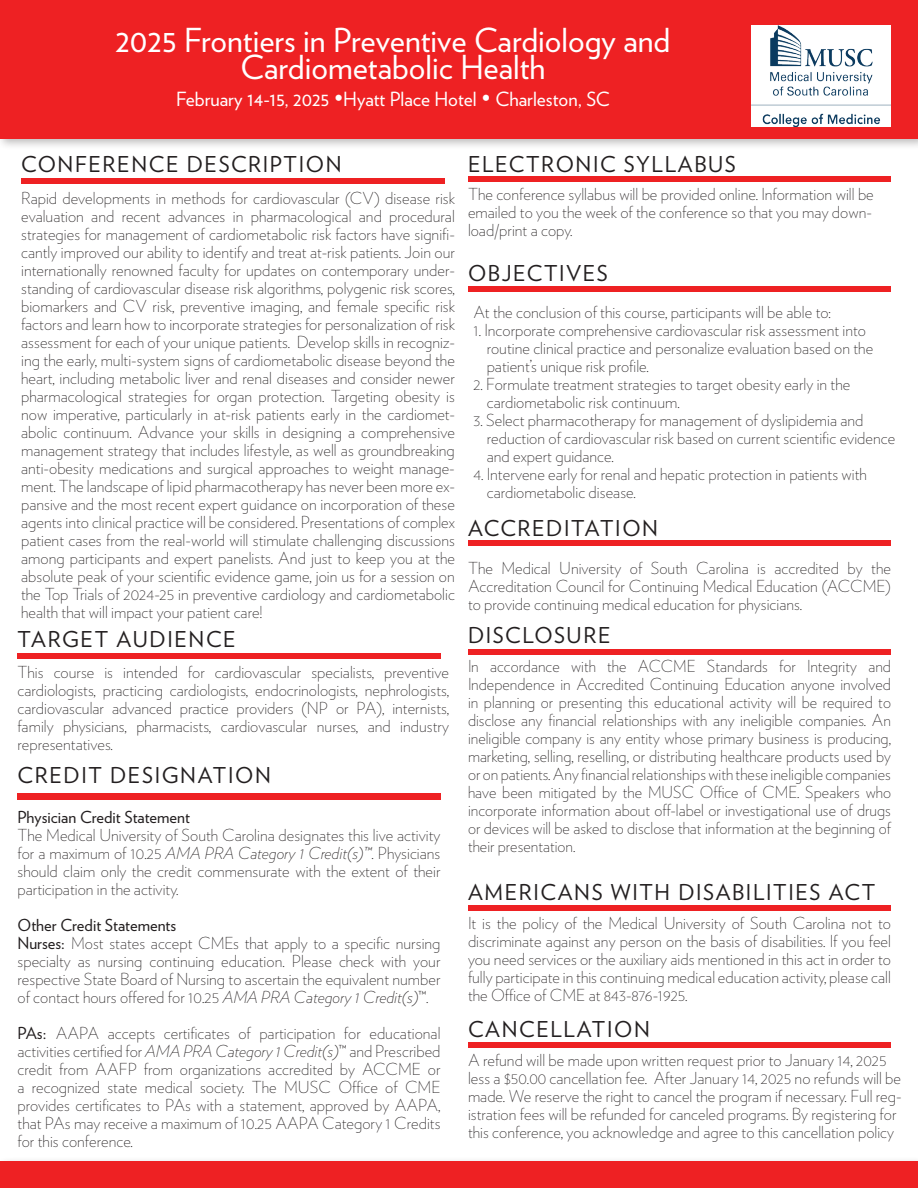
<style>
.page{position:relative;width:918px;height:1188px;background:#fff}
.page>*{position:absolute;margin:0;border:0;box-sizing:border-box;transform-origin:0 0}
.t1{font:33px/27px "Verlag";color:#fff;text-align:center}
.t2{font:21.75px "Verlag";letter-spacing:.075em;color:#231f20}
.t3{font:19.5px "Verlag";color:#fff}
.t4{font:200 16.5px/18px "Verlag";color:#231f20;text-align:justify}
.t5{font:16.5px "Verlag";color:#231f20}
.s1{font-size:22.5px}
.s2{font-style:italic}
.s3{font-weight:400}
</style>
<div class="page">
<div style="left:0;top:0;width:918px;height:151px;background:#231f20;opacity:.3"></div>
<div style="left:0;top:0;width:918px;height:139px;background:#ee2123"></div>
<div style="left:18px;top:653px;width:423px;height:5px;background:#ee2123"></div>
<div style="left:468px;top:287px;width:423px;height:5px;background:#ee2123"></div>
<div style="left:468px;top:176px;width:423px;height:6px;background:#ee2123"></div>
<div style="left:468px;top:649px;width:423px;height:5px;background:#ee2123"></div>
<div style="left:0;top:1157px;width:918px;height:31px;background:#f8f8f8"></div>
<div style="left:0;top:1161px;width:918px;height:27px;background:#ee2123"></div>
<div style="left:468px;top:905px;width:423px;height:6px;background:#ee2123"></div>
<div style="left:21px;top:178px;width:423px;height:5px;background:#ee2123"></div>
<div style="left:468px;top:1043px;width:423px;height:5px;background:#ee2123"></div>
<div style="left:18px;top:793px;width:423px;height:7px;background:#ee2123"></div>
<img style="left:751px;top:26px;width:140px;height:101px">
<div style="left:468px;top:540px;width:423px;height:6px;background:#ee2123"></div>
<h1 class="t1" style="left:116px;top:25px;width:556px">2025 Frontiers in Preventive Cardiology and<br>Cardiometabolic Health</h1>
<p class="t3" style="left:176px;top:85px;width:435px">February 14-15, 2025 <span class="s1">•</span>Hyatt Place Hotel <span class="s1">•</span> Charleston, SC</p>
<h2 class="t2" style="left:21px;top:148px;width:322px">CONFERENCE DESCRIPTION</h2>
<p class="t4" style="left:21px;top:188px;width:435px">Rapid developments in methods for cardiovascular (CV) disease risk evaluation and recent advances in pharmacological and procedural strategies for management of cardiometabolic risk factors have signifi&shy;cantly improved our ability to identify and treat at-risk patients. Join our internationally renowned faculty for updates on contemporary under&shy;standing of cardiovascular disease risk algorithms, polygenic risk scores, biomarkers and CV risk, preventive imaging, and female specific risk factors and learn how to incorporate strategies for personalization of risk assessment for each of your unique patients. Develop skills in recogniz&shy;ing the early, multi-system signs of cardiometabolic disease beyond the heart, including metabolic liver and renal diseases and consider newer pharmacological strategies for organ protection. Targeting obesity is now imperative, particularly in at-risk patients early in the cardiomet&shy;abolic continuum. Advance your skills in designing a comprehensive management strategy that includes lifestyle, as well as groundbreaking anti-obesity medications and surgical approaches to weight manage&shy;ment. The landscape of lipid pharmacotherapy has never been more ex&shy;pansive and the most recent expert guidance on incorporation of these agents into clinical practice will be considered. Presentations of complex patient cases from the real-world will stimulate challenging discussions among participants and expert panelists. And just to keep you at the absolute peak of your scientific evidence game, join us for a session on the Top Trials of 2024-25 in preventive cardiology and cardiometabolic health that will impact your patient care!</p>
<h2 class="t2" style="left:18px;top:623px;width:220px">TARGET AUDIENCE</h2>
<p class="t4" style="left:18px;top:662px;width:433px">This course is intended for cardiovascular specialists, preventive cardiologists, practicing cardiologists, endocrinologists, nephrologists, cardiovascular advanced practice providers (NP or PA), internists, family physicians, pharmacists, cardiovascular nurses, and industry representatives.</p>
<h2 class="t2" style="left:18px;top:759px;width:255px">CREDIT DESIGNATION</h2>
<p class="t5" style="left:18px;top:804px;width:174px">Physician Credit Statement</p>
<p class="t4" style="left:18px;top:825px;width:425px">The Medical University of South Carolina designates this live activity for a maximum of 10.25 <span class="s2">AMA PRA Category 1 Credit(s)™</span>. Physicians should claim only the credit commensurate with the extent of their participation in the activity.</p>
<p class="t4" style="left:18px;top:915px;width:425px;text-align:left"><span class="s3">Other Credit Statements<br>Nurses:</span> Most states accept CMEs that apply to a specific nursing specialty as nursing continuing education. Please check with your respective State Board of Nursing to ascertain the equivalent number of contact hours offered for 10.25 <span class="s2">AMA PRA Category 1 Credit(s)</span>™.</p>
<p class="t4" style="left:18px;top:1023px;width:425px"><span class="s3">PAs:</span> AAPA accepts certificates of participation for educational activities certified for <span class="s2">AMA PRA Category 1 Credit(s)</span>™ and Prescribed credit from AAFP from organizations accredited by ACCME or a recognized state medical society. The MUSC Office of CME provides certificates to PAs with a statement, approved by AAPA, that PAs may receive a maximum of 10.25 AAPA Category 1 Credits for this conference.</p>
<h2 class="t2" style="left:468px;top:148px;width:269px">ELECTRONIC SYLLABUS</h2>
<p class="t4" style="left:468px;top:184px;width:407px">The conference syllabus will be provided online. Information will be emailed to you the week of the conference so that you may down&shy;load/print a copy.</p>
<h2 class="t2" style="left:468px;top:257px;width:141px">OBJECTIVES</h2>
<p class="t4" style="left:473px;top:302px;width:359px">At the conclusion of this course, participants will be able to:</p>
<p class="t4" style="left:487px;top:320px;width:388px;text-align:left;text-indent:-13px">1. Incorporate comprehensive cardiovascular risk assessment into routine clinical practice and personalize evaluation based on the patient’s unique risk profile.</p>
<p class="t4" style="left:487px;top:374px;width:365px;text-indent:-13px">2. Formulate treatment strategies to target obesity early in the cardiometabolic risk continuum.</p>
<p class="t4" style="left:487px;top:410px;width:410px;text-align:left;text-indent:-13px">3. Select pharmacotherapy for management of dyslipidemia and reduction of cardiovascular risk based on current scientific evidence and expert guidance.</p>
<p class="t4" style="left:487px;top:464px;width:382px;text-indent:-13px">4. Intervene early for renal and hepatic protection in patients with cardiometabolic disease.</p>
<h2 class="t2" style="left:468px;top:512px;width:192px">ACCREDITATION</h2>
<p class="t4" style="left:468px;top:558px;width:425px">The Medical University of South Carolina is accredited by the Accreditation Council for Continuing Medical Education (ACCME) to provide continuing medical education for physicians.</p>
<h2 class="t2" style="left:468px;top:619px;width:144px">DISCLOSURE</h2>
<p class="t4" style="left:468px;top:656px;width:425px">In accordance with the ACCME Standards for Integrity and Independence in Accredited Continuing Education anyone involved in planning or presenting this educational activity will be required to disclose any financial relationships with any ineligible companies. An ineligible company is any entity whose primary business is producing, marketing, selling, reselling, or distributing healthcare products used by or on patients. Any financial relationships with these ineligible companies have been mitigated by the MUSC Office of CME. Speakers who incorporate information about off-label or investigational use of drugs or devices will be asked to disclose that information at the beginning of their presentation.</p>
<h2 class="t2" style="left:468px;top:876px;width:409px">AMERICANS WITH DISABILITIES ACT</h2>
<p class="t4" style="left:468px;top:913px;width:425px">It is the policy of the Medical University of South Carolina not to discriminate against any person on the basis of disabilities. If you feel you need services or the auxiliary aids mentioned in this act in order to fully participate in this continuing medical education activity, please call the Office of CME at 843-876-1925.</p>
<h2 class="t2" style="left:468px;top:1013px;width:183px">CANCELLATION</h2>
<p class="t4" style="left:468px;top:1050px;width:435px;text-align:left">A refund will be made upon written request prior to January 14, 2025 less a $50.00 cancellation fee. After January 14, 2025 no refunds will be made. We reserve the right to cancel the program if necessary. Full reg&shy;istration fees will be refunded for canceled programs. By registering for this conference, you acknowledge and agree to this cancellation policy</p>
</div>
